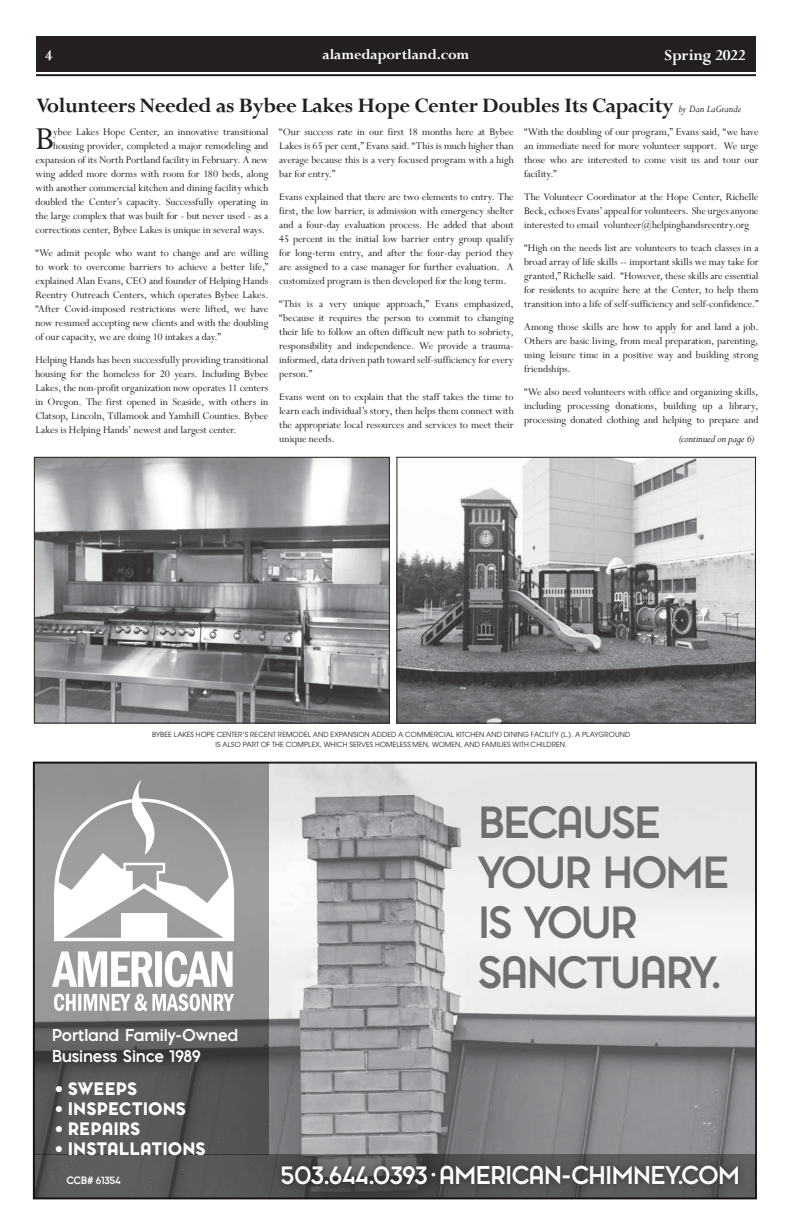
<style>
.page{position:relative;width:792px;height:1224px;background:#fff}
.page>*{position:absolute;margin:0;border:0;box-sizing:border-box;transform-origin:0 0}
.t1{font:700 42px/50px "Pontiac";letter-spacing:-.06em;color:#6d6f71}
.t2{font:35.7px "Perpetua";color:#231f20}
.t3{font:700 24px "Pontiac";letter-spacing:-.04em;color:#fff}
.t4{font:700 23px "Perpetua";letter-spacing:-.02em;color:#231f20}
.t5{font:700 17px "Perpetua";letter-spacing:-.01em;color:#fff}
.t6{font:900 16.8px "Pontiac";color:#fff}
.t7{font:700 16px/21px "Pontiac";letter-spacing:-.01em;color:#fff}
.t8{font:700 16px "Perpetua";letter-spacing:-.01em;color:#fff}
.t9{font:italic 11.5px "Perpetua";letter-spacing:-.02em;color:#231f20}
.t10{font:11.2px/14px "Perpetua";letter-spacing:-.005em;color:#231f20;text-align:justify}
.t11{font:700 10px "Pontiac";letter-spacing:-.03em;color:#fff}
.t12{font:7px/10px "Avant Garde";letter-spacing:.015em;color:#231f20;text-align:center}
.s1{font-weight:400;font-style:italic;font-size:11px}
.s2{font-family:"Helvetica Neue";font-weight:500}
</style>
<div class="page">
<div style="left:36px;top:36px;width:720px;height:35px;background:#231f20"></div>
<hr style="left:36px;top:74px;width:720px;height:2px;background:#231f20">
<img style="left:36px;top:459px;width:352px;height:263px">
<div style="left:34px;top:457px;width:356px;height:267px;border:1px solid #231f20"></div>
<img style="left:398px;top:459px;width:356px;height:263px">
<div style="left:396px;top:457px;width:360px;height:267px;border:1px solid #231f20"></div>
<img style="left:268px;top:765px;width:486px;height:390px">
<svg style="left:33px;top:762px;width:235px;height:393px;background:#6b6b6c"></svg>
<svg style="left:33px;top:1155px;width:722px;height:44px;background:#515153"></svg>
<svg style="left:54px;top:780px;width:180px;height:161px"></svg>
<svg style="left:52px;top:951px;width:182px;height:60px"></svg>
<div style="left:274px;top:1157px;width:473px;height:36px;background:#231f20;opacity:.75"></div>
<h3 class="t5" style="left:45px;top:44px;width:9px">4</h3>
<h3 class="t8" style="left:323px;top:44px;width:148px">alamedaportland.com</h3>
<h3 class="t5" style="left:664px;top:44px;width:83px">Spring 2022</h3>
<h3 class="t4" style="left:36px;top:91px;width:707px">Volunteers Needed as Bybee Lakes Hope Center Doubles Its Capacity <span class="s1">by Dan LaGrande</span></h3>
<h2 class="t2" style="left:35px;top:116px;width:20px">B</h2>
<p class="t10" style="left:53px;top:124px;width:217px">ybee Lakes Hope Center, an innovative transitional</p>
<p class="t10" style="left:53px;top:138px;width:217px">housing provider, completed a major remodeling and</p>
<p class="t10" style="left:35px;top:152px;width:235px">expansion of its North Portland facility in February. A new</p>
<p class="t10" style="left:35px;top:166px;width:235px">wing added more dorms with room for 180 beds, along</p>
<p class="t10" style="left:35px;top:180px;width:235px">with another commercial kitchen and dining facility which</p>
<p class="t10" style="left:35px;top:194px;width:235px">doubled the Center’s capacity. Successfully operating in</p>
<p class="t10" style="left:35px;top:208px;width:235px">the large complex that was built for - but never used - as a</p>
<p class="t10" style="left:35px;top:222px;width:231px">corrections center, Bybee Lakes is unique in several ways.</p>
<p class="t10" style="left:35px;top:245px;width:235px">“We admit people who want to change and are willing to work to overcome barriers to achieve a better life,” explained Alan Evans, CEO and founder of Helping Hands Reentry Outreach Centers, which operates Bybee Lakes. “After Covid-imposed restrictions were lifted, we have now resumed accepting new clients and with the doubling of our capacity, we are doing 10 intakes a day.”</p>
<p class="t10" style="left:35px;top:352px;width:235px">Helping Hands has been successfully providing transitional housing for the homeless for 20 years. Including Bybee Lakes, the non-profit organization now operates 11 centers in Oregon. The first opened in Seaside, with others in Clatsop, Lincoln, Tillamook and Yamhill Counties. Bybee Lakes is Helping Hands’ newest and largest center.</p>
<p class="t10" style="left:279px;top:124px;width:236px">“Our success rate in our first 18 months here at Bybee Lakes is 65 per cent,” Evans said. “This is much higher than average because this is a very focused program with a high bar for entry.”</p>
<p class="t10" style="left:279px;top:189px;width:236px">Evans explained that there are two elements to entry. The first, the low barrier, is admission with emergency shelter and a four-day evaluation process. He added that about 45 percent in the initial low barrier entry group qualify for long-term entry, and after the four-day period they are assigned to a case manager for further evaluation. A customized program is then developed for the long term.</p>
<p class="t10" style="left:279px;top:296px;width:236px">“This is a very unique approach,” Evans emphasized, “because it requires the person to commit to changing their life to follow an often difficult new path to sobriety, responsibility and independence. We provide a trauma&shy;informed, data driven path toward self-sufficiency for every person.”</p>
<p class="t10" style="left:279px;top:389px;width:236px">Evans went on to explain that the staff takes the time to learn each individual’s story, then helps them connect with the appropriate local resources and services to meet their unique needs.</p>
<p class="t10" style="left:524px;top:124px;width:236px">“With the doubling of our program,” Evans said, “we have an immediate need for more volunteer support. We urge those who are interested to come visit us and tour our facility.”</p>
<p class="t10" style="left:524px;top:189px;width:236px">The Volunteer Coordinator at the Hope Center, Richelle Beck, echoes Evans’ appeal for volunteers. She urges anyone interested to email volunteer@helpinghandsreentry.org</p>
<p class="t10" style="left:524px;top:240px;width:236px">“High on the needs list are volunteers to teach classes in a broad array of life skills -- important skills we may take for granted,” Richelle said. “However, these skills are essential for residents to acquire here at the Center, to help them transition into a life of self-sufficiency and self-confidence.”</p>
<p class="t10" style="left:524px;top:319px;width:236px">Among those skills are how to apply for and land a job.<br>Others are basic living, from meal preparation, parenting, using leisure time in a positive way and building strong friendships.</p>
<p class="t10" style="left:524px;top:384px;width:236px">“We also need volunteers with office and organizing skills, including processing donations, building up a library, processing donated clothing and helping to prepare and</p>
<p class="t9" style="left:679px;top:431px;width:77px">(continued on page 6)</p>
<p class="t12" style="left:152px;top:729px;width:480px">BYBEE LAKES HOPE CENTER’S RECENT REMODEL AND EXPANSION ADDED A COMMERCIAL KITCHEN AND DINING FACILITY (L.). A PLAYGROUND<br>IS ALSO PART OF THE COMPLEX, WHICH SERVES HOMELESS MEN, WOMEN, AND FAMILIES WITH CHILDREN.</p>
<h3 class="t7" style="left:52px;top:1024px;width:188px">Portland Family-Owned<br>Business Since 1989</h3>
<h3 class="t6" style="left:55px;top:1075px;width:84px"><span class="s2">•</span> SWEEPS</h3>
<h3 class="t6" style="left:55px;top:1096px;width:133px"><span class="s2">•</span> INSPECTIONS</h3>
<h3 class="t6" style="left:55px;top:1116px;width:87px"><span class="s2">•</span> REPAIRS</h3>
<h3 class="t6" style="left:55px;top:1136px;width:153px"><span class="s2">•</span> INSTALLATIONS</h3>
<p class="t11" style="left:67px;top:1173px;width:56px">CCB# 61354</p>
<h1 class="t1" style="left:478px;top:797px;width:253px">BECAUSE<br>YOUR HOME<br>IS YOUR<br>SANCTUARY.</h1>
<h3 class="t3" style="left:281px;top:1158px;width:461px">503.644.0393 • AMERICAN-CHIMNEY.COM</h3>
</div>
